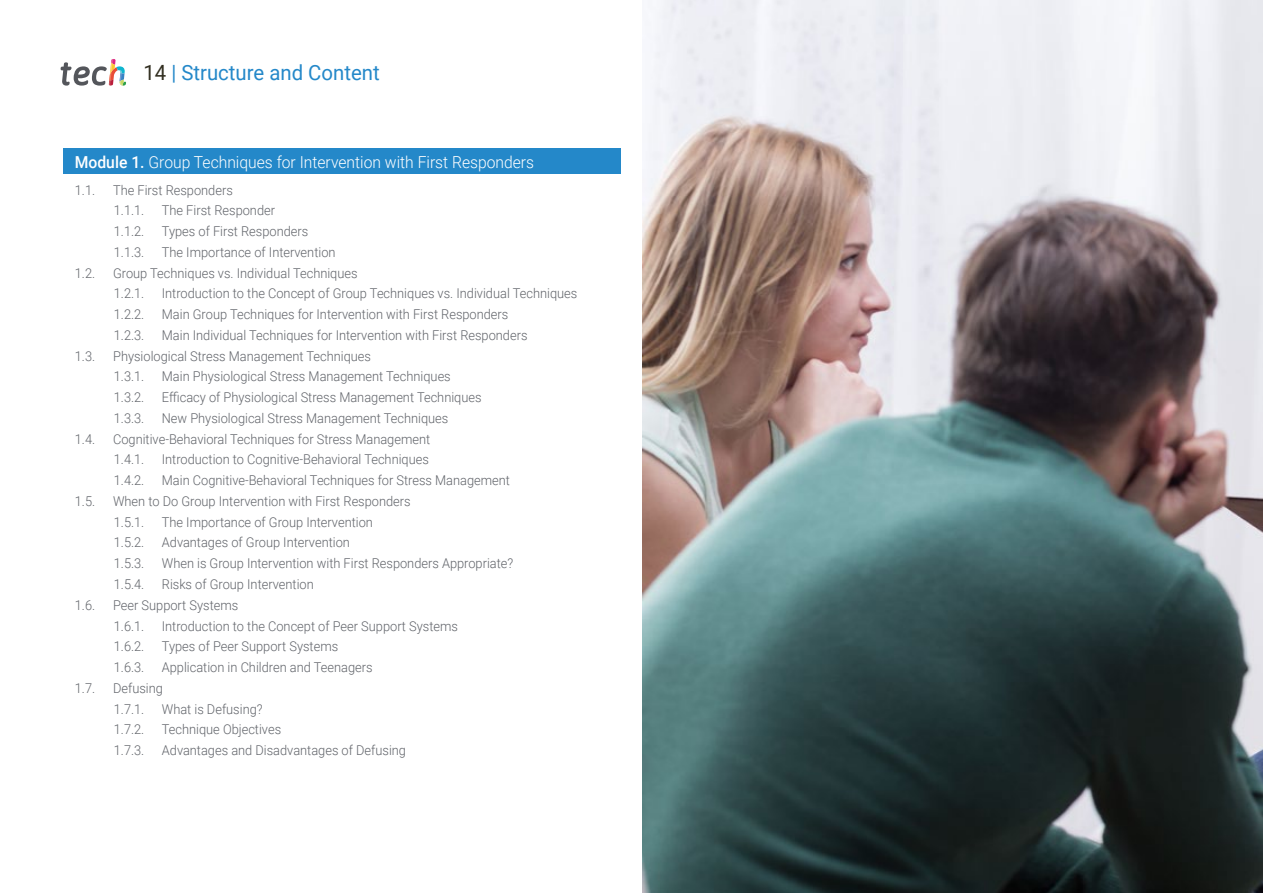
<style>
.page{position:relative;width:1263px;height:893px;background:#fff}
.page>*{position:absolute;margin:0;border:0;box-sizing:border-box;transform-origin:0 0}
.t1{font:21px "Roboto";color:#2488c9}
.t2{font:300 16.5px "Roboto";color:#fff;scale:.95 1}
.t3{font:300 13.5px/20.7px "Roboto";color:#61646a;scale:.95 1}
.s1{color:#312e20}
.s2{font-weight:500}
</style>
<div class="page">
<div style="left:64px;top:149px;width:557px;height:25px;background:#2488c9"></div>
<img style="left:642px;top:0;width:621px;height:893px">
<svg style="left:61px;top:59px;width:65px;height:27px"></svg>
<h1 class="t1" style="left:144px;top:57px;width:238px"><span class="s1">14</span> | Structure and Content</h1>
<p class="t2" style="left:75px;top:150px;width:485px"><span class="s2">Module 1.</span> Group Techniques for Intervention with First Responders</p>
<p class="t3" style="left:75px;top:179px;width:23px">1.1.</p>
<p class="t3" style="left:113px;top:179px;width:128px">The First Responders<br>1.1.1.</p>
<p class="t3" style="left:162px;top:200px;width:121px">The First Responder</p>
<p class="t3" style="left:114px;top:221px;width:34px">1.1.2.</p>
<p class="t3" style="left:162px;top:221px;width:156px">Types of First Responders</p>
<p class="t3" style="left:114px;top:241px;width:34px">1.1.3.</p>
<p class="t3" style="left:162px;top:241px;width:184px">The Importance of Intervention</p>
<p class="t3" style="left:75px;top:262px;width:23px">1.2.</p>
<p class="t3" style="left:113px;top:262px;width:259px">Group Techniques vs. Individual Techniques<br>1.2.1.</p>
<p class="t3" style="left:162px;top:283px;width:439px">Introduction to the Concept of Group Techniques vs. Individual Techniques</p>
<p class="t3" style="left:114px;top:304px;width:34px">1.2.2.</p>
<p class="t3" style="left:162px;top:304px;width:366px">Main Group Techniques for Intervention with First Responders</p>
<p class="t3" style="left:114px;top:324px;width:34px">1.2.3.</p>
<p class="t3" style="left:162px;top:324px;width:386px">Main Individual Techniques for Intervention with First Responders</p>
<p class="t3" style="left:75px;top:345px;width:23px">1.3.</p>
<p class="t3" style="left:113px;top:345px;width:273px">Physiological Stress Management Techniques<br>1.3.1.</p>
<p class="t3" style="left:162px;top:366px;width:306px">Main Physiological Stress Management Techniques</p>
<p class="t3" style="left:114px;top:387px;width:34px">1.3.2.</p>
<p class="t3" style="left:162px;top:387px;width:338px">Efficacy of Physiological Stress Management Techniques</p>
<p class="t3" style="left:114px;top:407px;width:34px">1.3.3.</p>
<p class="t3" style="left:162px;top:407px;width:303px">New Physiological Stress Management Techniques</p>
<p class="t3" style="left:75px;top:428px;width:23px">1.4.</p>
<p class="t3" style="left:113px;top:428px;width:335px">Cognitive-Behavioral Techniques for Stress Management<br>1.4.1.</p>
<p class="t3" style="left:162px;top:449px;width:283px">Introduction to Cognitive-Behavioral Techniques</p>
<p class="t3" style="left:114px;top:470px;width:34px">1.4.2.</p>
<p class="t3" style="left:162px;top:470px;width:368px">Main Cognitive-Behavioral Techniques for Stress Management</p>
<p class="t3" style="left:75px;top:490px;width:23px">1.5.</p>
<p class="t3" style="left:113px;top:490px;width:315px">When to Do Group Intervention with First Responders<br>1.5.1.</p>
<p class="t3" style="left:162px;top:511px;width:224px">The Importance of Group Intervention</p>
<p class="t3" style="left:114px;top:532px;width:34px">1.5.2.</p>
<p class="t3" style="left:162px;top:532px;width:199px">Advantages of Group Intervention</p>
<p class="t3" style="left:114px;top:553px;width:34px">1.5.3.</p>
<p class="t3" style="left:162px;top:553px;width:371px">When is Group Intervention with First Responders Appropriate?</p>
<p class="t3" style="left:114px;top:573px;width:34px">1.5.4.</p>
<p class="t3" style="left:162px;top:573px;width:161px">Risks of Group Intervention</p>
<p class="t3" style="left:75px;top:594px;width:23px">1.6.</p>
<p class="t3" style="left:113px;top:594px;width:133px">Peer Support Systems<br>1.6.1.</p>
<p class="t3" style="left:162px;top:615px;width:313px">Introduction to the Concept of Peer Support Systems</p>
<p class="t3" style="left:114px;top:636px;width:34px">1.6.2.</p>
<p class="t3" style="left:162px;top:636px;width:187px">Types of Peer Support Systems</p>
<p class="t3" style="left:114px;top:656px;width:34px">1.6.3.</p>
<p class="t3" style="left:162px;top:656px;width:223px">Application in Children and Teenagers</p>
<p class="t3" style="left:75px;top:677px;width:23px">1.7.</p>
<p class="t3" style="left:113px;top:677px;width:54px">Defusing<br>1.7.1.</p>
<p class="t3" style="left:162px;top:698px;width:108px">What is Defusing?</p>
<p class="t3" style="left:114px;top:719px;width:34px">1.7.2.</p>
<p class="t3" style="left:162px;top:719px;width:127px">Technique Objectives</p>
<p class="t3" style="left:114px;top:739px;width:34px">1.7.3.</p>
<p class="t3" style="left:162px;top:739px;width:258px">Advantages and Disadvantages of Defusing</p>
</div>
